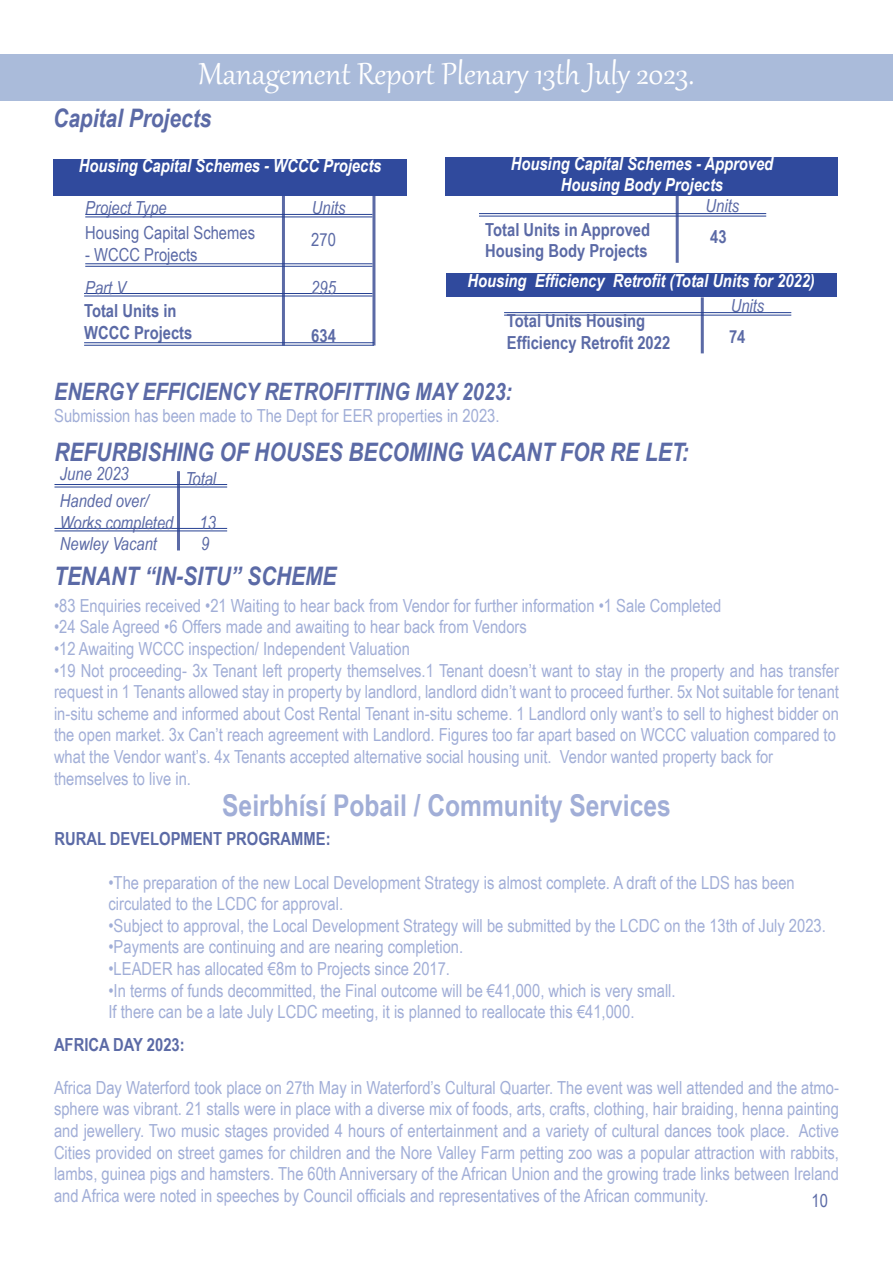
<style>
.page{position:relative;width:893px;height:1263px;background:#fff}
.page>*{position:absolute;margin:0;border:0;box-sizing:border-box;transform-origin:0 0}
.t1{font:37.5px "Gabriola";color:#fff}
.t2{font:700 30px "Arial Narrow";color:#a1aed7}
.t3{font:italic 700 25.5px "Arial Narrow";color:#5b6aa6}
.t4{font:italic 700 24px "Arial Narrow";color:#5b6aa6}
.t5{font:18px/21.6px "Arial Narrow";color:#a1aed7}
.t6{font:700 18px/21.6px "Arial Narrow";color:#5b6aa6}
.t7{font:italic 700 18px/21.6px "Arial Narrow";color:#fff;text-align:center}
.t8{font:italic 18px/21.6px "Arial Narrow";color:#5b6aa6}
.t9{font:18px "Arial Narrow";color:#5b6aa6}
</style>
<div class="page">
<div style="left:0;top:54px;width:893px;height:46px;background:#aabbda"></div>
<hr style="left:372px;top:189px;width:3px;height:156px;background:#5b6aa6">
<hr style="left:282px;top:189px;width:3px;height:156px;background:#5b6aa6">
<hr style="left:85px;top:214px;width:287px;height:1px;background:#264193">
<hr style="left:85px;top:217px;width:287px;height:1px;background:#264193">
<hr style="left:85px;top:263px;width:287px;height:1px;background:#264193">
<hr style="left:85px;top:266px;width:287px;height:1px;background:#264193">
<hr style="left:84px;top:293px;width:288px;height:1px;background:#264193">
<hr style="left:84px;top:296px;width:288px;height:1px;background:#264193">
<hr style="left:84px;top:342px;width:290px;height:1px;background:#264193">
<hr style="left:84px;top:345px;width:290px;height:1px;background:#264193">
<hr style="left:177px;top:471px;width:3px;height:79px;background:#5b6aa6">
<hr style="left:54px;top:484px;width:173px;height:1px;background:#264193">
<hr style="left:54px;top:487px;width:173px;height:1px;background:#264193">
<hr style="left:54px;top:528px;width:173px;height:1px;background:#264193">
<hr style="left:54px;top:531px;width:173px;height:1px;background:#264193">
<hr style="left:676px;top:183px;width:3px;height:80px;background:#5b6aa6">
<hr style="left:479px;top:213px;width:287px;height:1px;background:#264193">
<hr style="left:479px;top:216px;width:287px;height:1px;background:#264193">
<div style="left:446px;top:274px;width:391px;height:23px;background:#304a9d"></div>
<hr style="left:701px;top:297px;width:3px;height:56px;background:#5b6aa6">
<hr style="left:504px;top:312px;width:287px;height:1px;background:#264193">
<hr style="left:504px;top:315px;width:287px;height:1px;background:#264193">
<div style="left:446px;top:157px;width:392px;height:39px;background:#304a9d"></div>
<div style="left:53px;top:159px;width:354px;height:37px;background:#304a9d"></div>
<h1 class="t1" style="left:199px;top:50px;width:497px">Management Report Plenary 13th July 2023.</h1>
<h3 class="t3" style="left:53px;top:98px;width:160px">Capital Projects</h3>
<p class="t7" style="left:79px;top:154px;width:304px">Housing Capital Schemes - WCCC Projects</p>
<p class="t8" style="left:85px;top:196px;width:83px">Project Type</p>
<p class="t9" style="left:85px;top:220px;width:171px">Housing Capital Schemes</p>
<p class="t9" style="left:85px;top:241px;width:114px">- WCCC Projects</p>
<p class="t8" style="left:85px;top:276px;width:43px">Part V</p>
<p class="t6" style="left:84px;top:299px;width:110px">Total Units in<br>WCCC Projects</p>
<p class="t8" style="left:312px;top:196px;width:35px">Units</p>
<p class="t9" style="left:311px;top:227px;width:26px">270</p>
<p class="t8" style="left:311px;top:276px;width:26px">295</p>
<p class="t6" style="left:311px;top:324px;width:26px">634</p>
<p class="t7" style="left:511px;top:152px;width:264px">Housing Capital Schemes - Approved<br>Housing Body Projects</p>
<p class="t8" style="left:706px;top:194px;width:35px">Units</p>
<p class="t6" style="left:485px;top:218px;width:166px">Total Units in Approved<br>Housing Body Projects</p>
<p class="t6" style="left:710px;top:225px;width:18px">43</p>
<p class="t7" style="left:468px;top:269px;width:349px">Housing Efficiency Retrofit (Total Units for 2022)</p>
<p class="t8" style="left:731px;top:295px;width:35px">Units</p>
<p class="t6" style="left:507px;top:309px;width:165px">Total Units Housing<br>Efficiency Retrofit 2022</p>
<p class="t6" style="left:729px;top:325px;width:18px">74</p>
<h3 class="t4" style="left:54px;top:374px;width:459px">ENERGY EFFICIENCY RETROFITTING MAY 2023:</h3>
<p class="t5" style="left:54px;top:404px;width:447px">Submission has been made to The Dept for EER properties in 2023.</p>
<h3 class="t3" style="left:54px;top:433px;width:636px">REFURBISHING OF HOUSES BECOMING VACANT FOR RE LET:</h3>
<p class="t8" style="left:60px;top:463px;width:70px">June 2023</p>
<p class="t8" style="left:185px;top:467px;width:32px">Total</p>
<p class="t8" style="left:60px;top:490px;width:115px">Handed over/<br>Works completed</p>
<p class="t8" style="left:200px;top:511px;width:18px">13</p>
<p class="t8" style="left:60px;top:533px;width:99px">Newley Vacant</p>
<p class="t8" style="left:201px;top:533px;width:10px">9</p>
<h3 class="t3" style="left:54px;top:557px;width:284px">TENANT “IN-SITU” SCHEME</h3>
<p class="t5" style="left:54px;top:594px;width:669px">•83 Enquiries received •21 Waiting to hear back from Vendor for further information •1 Sale Completed</p>
<p class="t5" style="left:54px;top:616px;width:474px">•24 Sale Agreed •6 Offers made and awaiting to hear back from Vendors</p>
<p class="t5" style="left:54px;top:637px;width:357px">•12 Awaiting WCCC inspection/ Independent Valuation</p>
<p class="t5" style="left:54px;top:659px;width:786px">•19 Not proceeding- 3x Tenant left property themselves.1 Tenant doesn’t want to stay in the property and has transfer request in 1 Tenants allowed stay in property by landlord, landlord didn’t want to proceed further. 5x Not suitable for tenant in-situ scheme and informed about Cost Rental Tenant in-situ scheme. 1 Landlord only want’s to sell to highest bidder on the open market. 3x Can’t reach agreement with Landlord. Figures too far apart based on WCCC valuation compared to what the Vendor want’s. 4x Tenants accepted alternative social housing unit. Vendor wanted property back for themselves to live in.</p>
<h2 class="t2" style="left:222px;top:783px;width:450px">Seirbhísí Pobail / Community Services</h2>
<p class="t6" style="left:54px;top:827px;width:278px">RURAL DEVELOPMENT PROGRAMME:</p>
<p class="t5" style="left:108px;top:871px;width:688px">•The preparation of the new Local Development Strategy is almost complete. A draft of the LDS has been circulated to the LCDC for approval.</p>
<p class="t5" style="left:108px;top:914px;width:719px">•Subject to approval, the Local Development Strategy will be submitted by the LCDC on the 13th of July 2023.</p>
<p class="t5" style="left:108px;top:936px;width:356px">•Payments are continuing and are nearing completion.</p>
<p class="t5" style="left:108px;top:957px;width:343px">•LEADER has allocated €8m to Projects since 2017.</p>
<p class="t5" style="left:108px;top:979px;width:569px">•In terms of funds decommitted, the Final outcome will be €41,000, which is very small.<br>If there can be a late July LCDC meeting, it is planned to reallocate this €41,000.</p>
<p class="t6" style="left:54px;top:1032px;width:132px">AFRICA DAY 2023:</p>
<p class="t5" style="left:54px;top:1076px;width:786px;text-align:justify">Africa Day Waterford took place on 27th May in Waterford’s Cultural Quarter. The event was well attended and the atmo&shy;sphere was vibrant. 21 stalls were in place with a diverse mix of foods, arts, crafts, clothing, hair braiding, henna painting and jewellery. Two music stages provided 4 hours of entertainment and a variety of cultural dances took place. Active Cities provided on street games for children and the Nore Valley Farm petting zoo was a popular attraction with rabbits, lambs, guinea pigs and hamsters. The 60th Anniversary of the African Union and the growing trade links between Ireland and Africa were noted in speeches by Council officials and representatives of the African community.</p>
<p class="t9" style="left:811px;top:1187px;width:18px">10</p>
</div>
